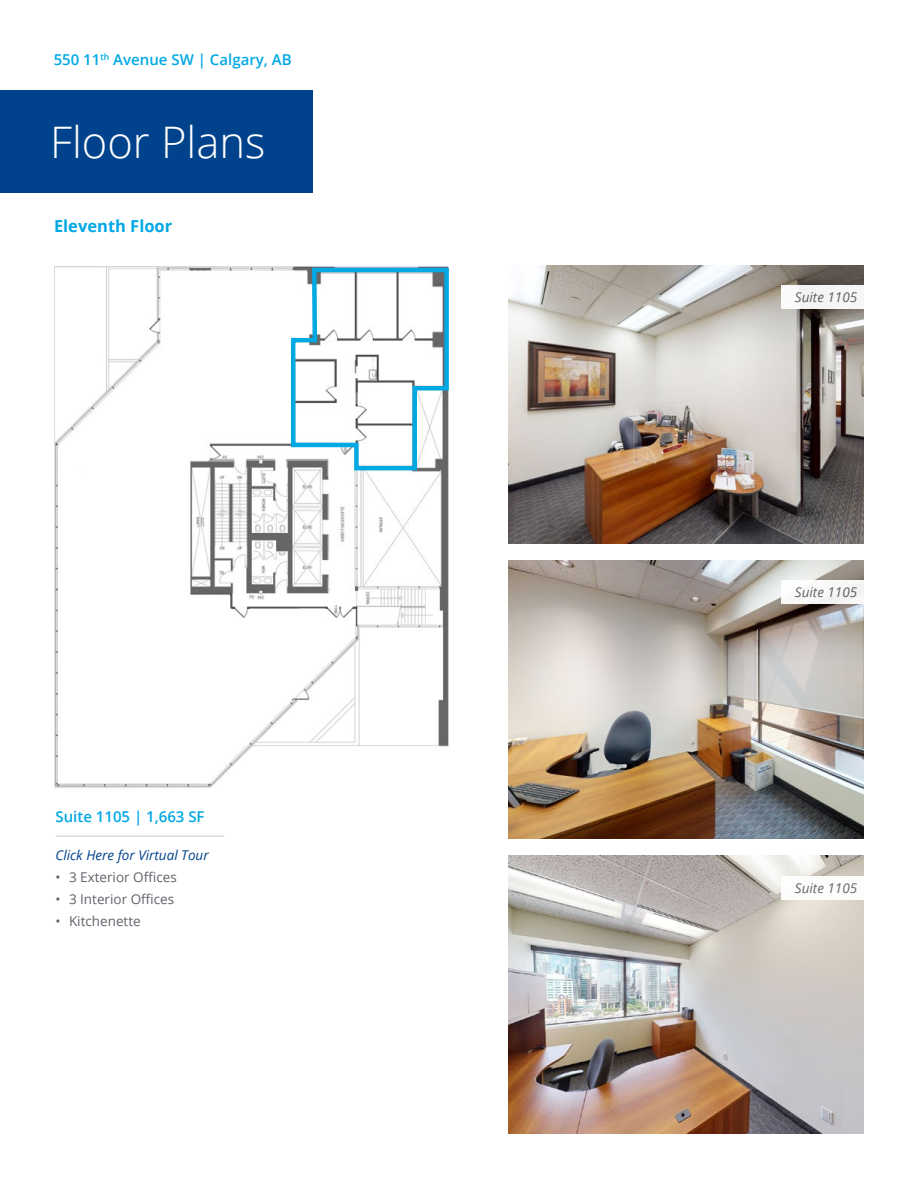
<style>
.page{position:relative;width:918px;height:1188px;background:#fff}
.page>*{position:absolute;margin:0;border:0;box-sizing:border-box;transform-origin:0 0}
.t1{font:300 43.5px "Open Sans";color:#fff}
.t2{font:700 16.5px "Open Sans";color:#00a8e4}
.t3{font:600 15px "Open Sans";color:#00a8e4}
.t4{font:13.5px "Open Sans";color:#5f636a}
.t5{font:italic 13.5px "Open Sans";color:#5f636a}
.t6{font:italic 13.5px "Open Sans";color:#00438c}
</style>
<div class="page">
<div style="left:0;top:90px;width:312px;height:103px;background:#00438c"></div>
<img style="left:508px;top:560px;width:355px;height:279px">
<img style="left:508px;top:265px;width:355px;height:278px">
<div style="left:781px;top:285px;width:83px;height:24px;background:#f6f6f5"></div>
<img style="left:508px;top:856px;width:355px;height:278px">
<hr style="left:56px;top:836px;width:168px;height:1px;background:#c7c9c8">
<img style="left:54px;top:266px;width:395px;height:522px">
<div style="left:781px;top:580px;width:83px;height:24px;background:#f9f8f7"></div>
<div style="left:781px;top:876px;width:83px;height:23px;background:#fff"></div>
<svg style="left:289px;top:266px;width:160px;height:207px"></svg>
<p class="t3" style="left:54px;top:50px;width:239px">550 11<sup>th</sup> Avenue SW | Calgary, AB</p>
<h1 class="t1" style="left:50px;top:112px;width:217px">Floor Plans</h1>
<p class="t2" style="left:54px;top:214px;width:120px">Eleventh Floor</p>
<p class="t3" style="left:56px;top:806px;width:151px">Suite 1105 | 1,663 SF</p>
<p class="t6" style="left:56px;top:846px;width:155px">Click Here for Virtual Tour</p>
<p class="t4" style="left:56px;top:868px;width:123px">• 3 Exterior Offices</p>
<p class="t4" style="left:56px;top:890px;width:120px">• 3 Interior Offices</p>
<p class="t4" style="left:56px;top:912px;width:87px">• Kitchenette</p>
<p class="t5" style="left:795px;top:288px;width:64px">Suite 1105</p>
<p class="t5" style="left:795px;top:583px;width:64px">Suite 1105</p>
<p class="t5" style="left:795px;top:879px;width:64px">Suite 1105</p>
</div>
